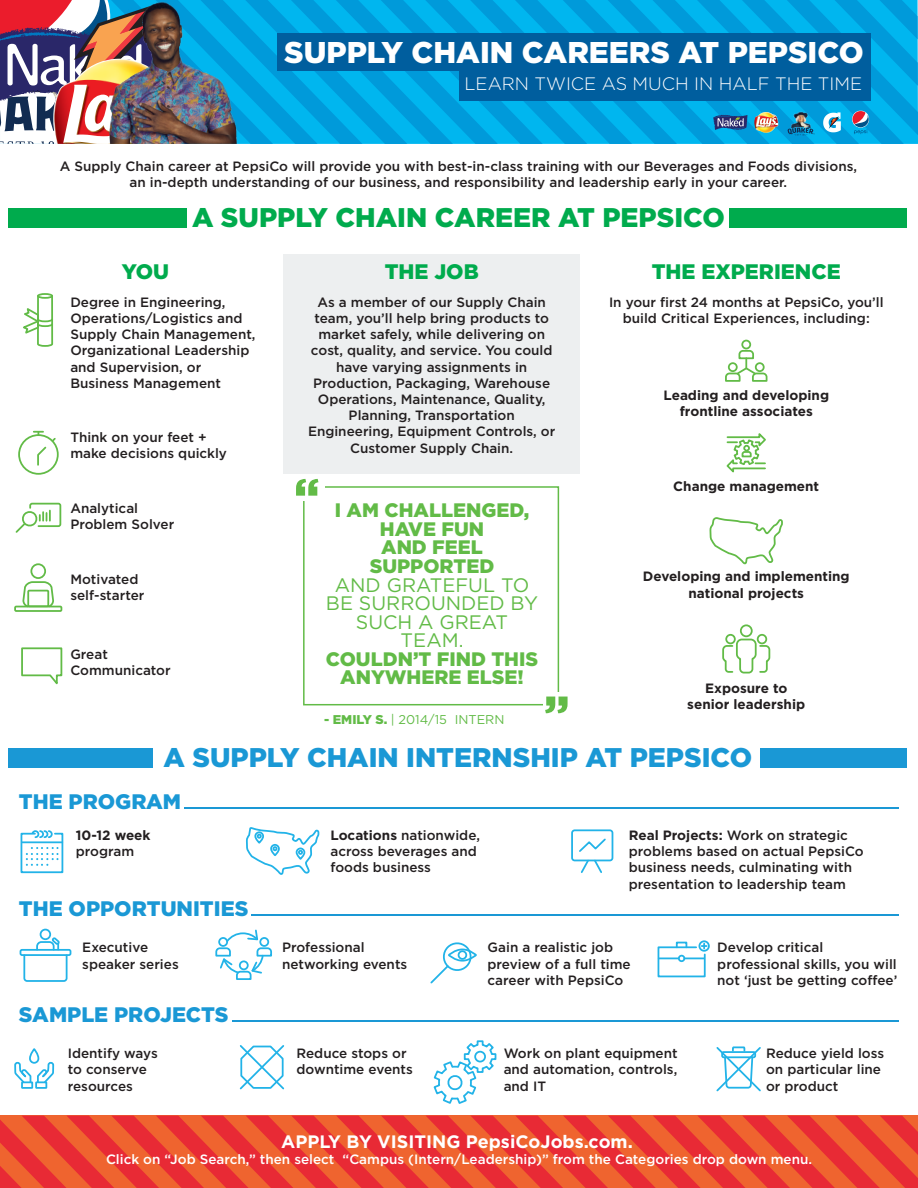
<style>
.page{position:relative;width:918px;height:1188px;background:#fff}
.page>*{position:absolute;margin:0;border:0;box-sizing:border-box;transform-origin:0 0}
.t1{font:900 30px "Gotham";color:#fff}
.t2{font:900 27px "Gotham";color:#1a98d5}
.t3{font:900 27px "Gotham";color:#00ab4d}
.t4{font:900 21px "Gotham";color:#1a98d5}
.t5{font:900 21px "Gotham";color:#00ab4d}
.t6{font:900 19.5px/18.5px "Gotham";color:#62bb47;text-align:center}
.t7{font:19.5px/18.6px "Gotham";color:#62bb47;text-align:center}
.t8{font:700 18px "Gotham";color:#fff}
.t9{font:300 18px "Gotham";color:#fff}
.t10{font:500 13.5px/16.2px "Gotham";color:#231f20}
.t11{font:700 13.5px/16.2px "Gotham";color:#231f20;text-align:center}
.t12{font:500 13.5px "Gotham";color:#fff}
.t13{font:12.75px "Gotham";color:#62bb47}
.s1{font-weight:900}
.s2{font-weight:700}
</style>
<div class="page">
<div style="left:9px;top:208px;width:898px;height:19px;background:#00ab4d"></div>
<svg style="left:0;top:1116px;width:918px;height:72px;background:#eb4731"></svg>
<div style="left:283px;top:254px;width:297px;height:220px;background:#edeff0"></div>
<div style="left:9px;top:748px;width:898px;height:20px;background:#1a98d5"></div>
<svg style="left:0;top:0;width:918px;height:144px;background:#2187b8"></svg>
<div style="left:187px;top:197px;width:541px;height:44px;background:#fff"></div>
<div style="left:154px;top:736px;width:606px;height:44px;background:#fff"></div>
<div style="left:303px;top:486px;width:256px;height:219px;border:2px solid #62bb47"></div>
<div style="left:543px;top:692px;width:31px;height:26px;background:#fff"></div>
<div style="left:294px;top:479px;width:31px;height:22px;background:#fff"></div>
<svg style="left:296px;top:479px;width:22px;height:17px"></svg>
<svg style="left:545px;top:697px;width:23px;height:16px"></svg>
<div style="left:18px;top:434px;width:41px;height:41px;border:2px solid #62bb47;border-radius:50%"></div>
<svg style="left:34px;top:431px;width:23px;height:36px"></svg>
<svg style="left:23px;top:293px;width:31px;height:54px"></svg>
<div style="left:30px;top:563px;width:16px;height:16px;border:2px solid #62bb47;border-radius:50%"></div>
<svg style="left:22px;top:581px;width:33px;height:25px"></svg>
<div style="left:27px;top:590px;width:22px;height:17px;border:2px solid #62bb47"></div>
<div style="left:14px;top:606px;width:48px;height:6px;border:2px solid #62bb47"></div>
<div style="left:741px;top:340px;width:10px;height:9px;border:2px solid #62bb47;border-radius:50%"></div>
<svg style="left:725px;top:349px;width:43px;height:33px"></svg>
<hr style="left:184px;top:807px;width:715px;height:2px;background:#1a98d5">
<hr style="left:252px;top:914px;width:647px;height:2px;background:#1a98d5">
<hr style="left:232px;top:1020px;width:667px;height:2px;background:#1a98d5">
<div style="left:571px;top:829px;width:42px;height:32px;border:2px solid #22b3e8;border-radius:3px"></div>
<svg style="left:577px;top:838px;width:30px;height:35px"></svg>
<svg style="left:246px;top:827px;width:74px;height:48px"></svg>
<div style="left:20px;top:949px;width:51px;height:7px;border:2px solid #22b3e8;border-radius:2px"></div>
<svg style="left:215px;top:929px;width:57px;height:51px"></svg>
<svg style="left:433px;top:1040px;width:64px;height:64px"></svg>
<svg style="left:21px;top:647px;width:42px;height:38px"></svg>
<div style="left:35px;top:1081px;width:12px;height:8px;border:2px solid #22b3e8"></div>
<svg style="left:14px;top:830px;width:54px;height:255px"></svg>
<div style="left:21px;top:1081px;width:12px;height:8px;border:2px solid #22b3e8"></div>
<div style="left:29px;top:1048px;width:10px;height:16px;border:2px solid #22b3e8;border-radius:4px"></div>
<svg style="left:239px;top:1045px;width:46px;height:45px"></svg>
<svg style="left:716px;top:1046px;width:45px;height:46px"></svg>
<svg style="left:15px;top:502px;width:47px;height:31px"></svg>
<svg style="left:709px;top:517px;width:74px;height:48px"></svg>
<div style="left:740px;top:624px;width:13px;height:13px;border:2px solid #62bb47;border-radius:50%"></div>
<div style="left:757px;top:634px;width:10px;height:10px;border:2px solid #62bb47;border-radius:50%"></div>
<div style="left:725px;top:634px;width:11px;height:10px;border:2px solid #62bb47;border-radius:50%"></div>
<svg style="left:722px;top:638px;width:49px;height:36px"></svg>
<svg style="left:726px;top:433px;width:40px;height:40px"></svg>
<div style="left:676px;top:942px;width:11px;height:6px;border:2px solid #22b3e8"></div>
<div style="left:699px;top:940px;width:11px;height:12px;border:2px solid #22b3e8;border-radius:50%"></div>
<svg style="left:657px;top:944px;width:50px;height:34px"></svg>
<svg style="left:430px;top:942px;width:44px;height:42px"></svg>
<div style="left:458px;top:950px;width:9px;height:10px;border:2px solid #22b3e8;border-radius:50%"></div>
<div style="left:448px;top:949px;width:29px;height:13px;border:2px solid #22b3e8;border-radius:50%"></div>
<h1 class="t1" style="left:284px;top:35px;width:581px">SUPPLY CHAIN CAREERS AT PEPSICO</h1>
<h3 class="t9" style="left:464px;top:74px;width:399px">LEARN TWICE AS MUCH IN HALF THE TIME</h3>
<p class="t10" style="left:60px;top:158px;width:799px;text-align:center">A Supply Chain career at PepsiCo will provide you with best-in-class training with our Beverages and Foods divisions, an in-depth understanding of our business, and responsibility and leadership early in your career.</p>
<h2 class="t3" style="left:192px;top:202px;width:534px">A SUPPLY CHAIN CAREER AT PEPSICO</h2>
<h3 class="t5" style="left:122px;top:259px;width:49px">YOU</h3>
<h3 class="t5" style="left:385px;top:259px;width:95px">THE JOB</h3>
<p class="t10" style="left:308px;top:294px;width:249px;text-align:center">As a member of our Supply Chain team, you’ll help bring products to market safely, while delivering on cost, quality, and service. You could have varying assignments in<br>Production, Packaging, Warehouse<br>Operations, Maintenance, Quality,<br>Planning, Transportation<br>Engineering, Equipment Controls, or<br>Customer Supply Chain.</p>
<h3 class="t5" style="left:652px;top:259px;width:190px">THE EXPERIENCE</h3>
<p class="t10" style="left:609px;top:294px;width:276px;text-align:center">In your first 24 months at PepsiCo, you’ll build Critical Experiences, including:</p>
<p class="t10" style="left:70px;top:294px;width:187px">Degree in Engineering,<br>Operations/Logistics and<br>Supply Chain Management,<br>Organizational Leadership and Supervision, or<br>Business Management</p>
<p class="t11" style="left:663px;top:387px;width:167px">Leading and developing frontline associates</p>
<p class="t10" style="left:70px;top:429px;width:158px">Think on your feet + make decisions quickly</p>
<p class="t10" style="left:70px;top:500px;width:105px">Analytical<br>Problem Solver</p>
<p class="t10" style="left:70px;top:571px;width:76px">Motivated self-starter</p>
<p class="t10" style="left:70px;top:646px;width:102px">Great<br>Communicator</p>
<h3 class="t6" style="left:335px;top:501px;width:196px">I AM CHALLENGED,<br>HAVE FUN<br>AND FEEL<br>SUPPORTED</h3>
<h3 class="t7" style="left:326px;top:575px;width:214px">AND GRATEFUL TO<br>BE SURROUNDED BY<br>SUCH A GREAT<br>TEAM.</h3>
<h3 class="t6" style="left:326px;top:649px;width:214px">COULDN’T FIND THIS<br>ANYWHERE ELSE!</h3>
<p class="t13" style="left:324px;top:712px;width:182px"><span class="s1">- EMILY S.</span> | 2014/15 INTERN</p>
<p class="t11" style="left:673px;top:478px;width:147px">Change management</p>
<p class="t11" style="left:643px;top:568px;width:208px">Developing and implementing national projects</p>
<p class="t11" style="left:687px;top:679px;width:119px">Exposure to senior leadership</p>
<h2 class="t2" style="left:164px;top:742px;width:590px">A SUPPLY CHAIN INTERNSHIP AT PEPSICO</h2>
<h3 class="t4" style="left:19px;top:789px;width:164px">THE PROGRAM</h3>
<p class="t11" style="left:76px;top:827px;width:76px">10-12 week</p>
<p class="t10" style="left:76px;top:843px;width:60px">program</p>
<h3 class="t4" style="left:19px;top:896px;width:231px">THE OPPORTUNITIES</h3>
<p class="t10" style="left:82px;top:939px;width:98px">Executive speaker series</p>
<h3 class="t4" style="left:19px;top:1002px;width:211px">SAMPLE PROJECTS</h3>
<p class="t10" style="left:330px;top:827px;width:151px"><span class="s2">Locations</span> nationwide, across beverages and foods business</p>
<p class="t10" style="left:629px;top:827px;width:237px"><span class="s2">Real Projects:</span> Work on strategic problems based on actual PepsiCo business needs, culminating with presentation to leadership team</p>
<p class="t10" style="left:282px;top:939px;width:127px">Professional networking events</p>
<p class="t10" style="left:488px;top:939px;width:145px">Gain a realistic job preview of a full time career with PepsiCo</p>
<p class="t10" style="left:717px;top:939px;width:182px">Develop critical professional skills, you will not ‘just be getting coffee’</p>
<p class="t10" style="left:68px;top:1045px;width:91px">Identify ways to conserve resources</p>
<p class="t10" style="left:297px;top:1045px;width:118px">Reduce stops or downtime events</p>
<p class="t10" style="left:504px;top:1045px;width:176px;text-align:justify">Work on plant equipment and automation, controls, and IT</p>
<p class="t10" style="left:766px;top:1045px;width:120px">Reduce yield loss on particular line or product</p>
<h3 class="t8" style="left:281px;top:1131px;width:353px">APPLY BY VISITING PepsiCoJobs.com.</h3>
<p class="t12" style="left:106px;top:1152px;width:708px">Click on “Job Search,” then select “Campus (Intern/Leadership)” from the Categories drop down menu.</p>
</div>
